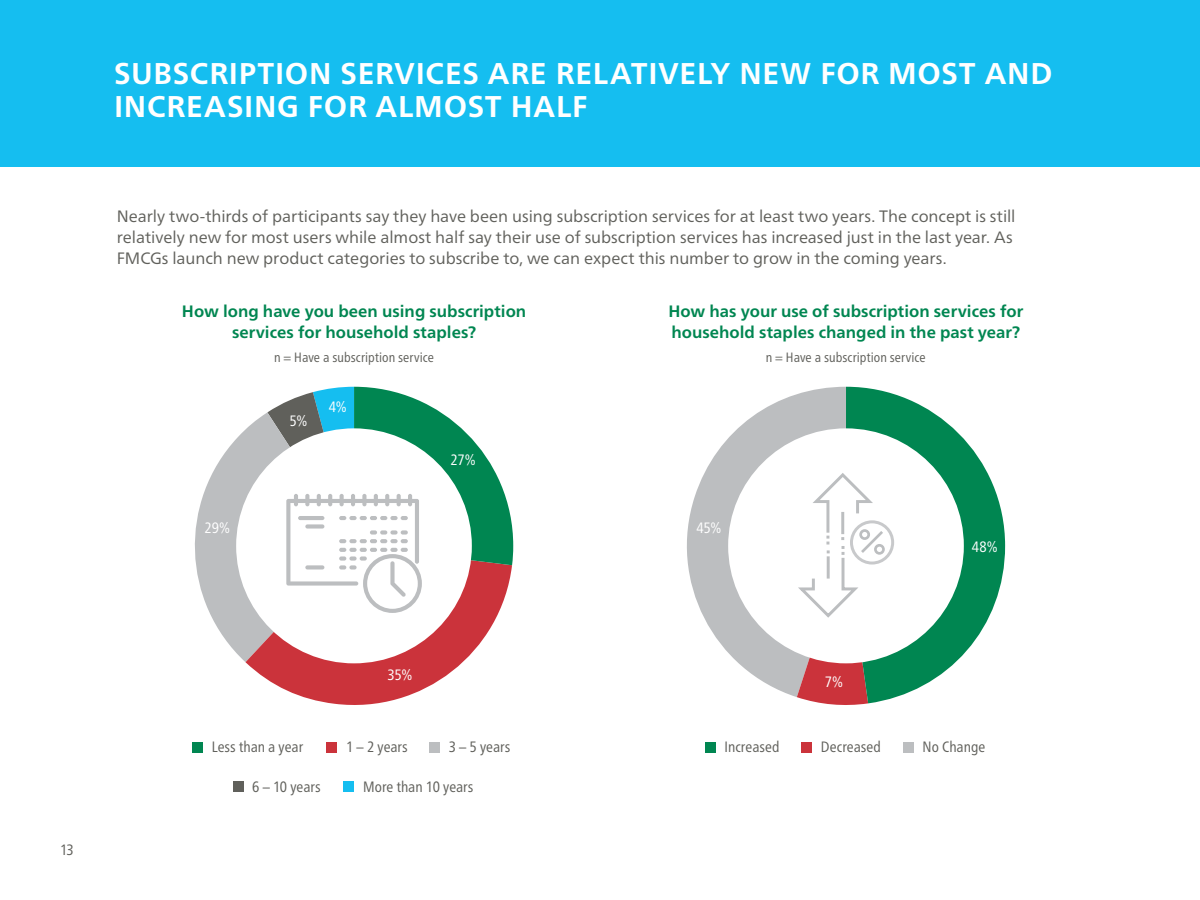
<style>
.page{position:relative;width:1200px;height:900px;background:#fff}
.page>*{position:absolute;margin:0;border:0;box-sizing:border-box;transform-origin:0 0}
.t1{font:700 30px/33px "Frutiger Neue LT Pro";letter-spacing:.02em;color:#fff}
.t2{font:16.5px/21px "Frutiger Neue LT Pro";letter-spacing:-.005em;color:#60605b}
.t3{font:700 16.5px/21px "Frutiger Neue LT Pro";color:#008651;text-align:center}
.t4{font:condensed 15px "Frutiger Neue LT Pro";color:#60605b}
.t5{font:condensed 15px "Frutiger Neue LT Pro";letter-spacing:-.02em;color:#fff}
.t6{font:condensed 13.5px "Frutiger Neue LT Pro";letter-spacing:.005em;color:#60605b}
</style>
<div class="page">
<div style="left:0;top:0;width:1200px;height:166px;background:#15bef0"></div>
<svg style="left:687px;top:387px;width:159px;height:309px;fill:#bcbec0"></svg>
<svg style="left:846px;top:387px;width:159px;height:313px;fill:#008651"></svg>
<svg style="left:195px;top:413px;width:72px;height:249px;fill:#bcbec0"></svg>
<svg style="left:246px;top:594px;width:253px;height:111px;fill:#cb333b"></svg>
<div style="left:192px;top:742px;width:11px;height:11px;background:#008651"></div>
<div style="left:705px;top:742px;width:11px;height:11px;background:#008651"></div>
<div style="left:801px;top:742px;width:11px;height:11px;background:#cb333b"></div>
<div style="left:903px;top:742px;width:11px;height:11px;background:#bcbec0"></div>
<div style="left:233px;top:781px;width:10px;height:11px;background:#60605b"></div>
<div style="left:344px;top:781px;width:10px;height:11px;background:#15bef0"></div>
<div style="left:327px;top:742px;width:10px;height:11px;background:#cb333b"></div>
<div style="left:429px;top:742px;width:11px;height:11px;background:#bcbec0"></div>
<div style="left:236px;top:428px;width:236px;height:235px;background:#fff;border-radius:50%"></div>
<div style="left:728px;top:428px;width:236px;height:235px;background:#fff;border-radius:50%"></div>
<svg style="left:267px;top:387px;width:246px;height:226px"></svg>
<div style="left:850px;top:520px;width:44px;height:45px;border:3px solid #bcbec0;border-radius:50%"></div>
<svg style="left:794px;top:473px;width:92px;height:232px"></svg>
<h1 class="t1" style="left:114px;top:57px;width:940px">SUBSCRIPTION SERVICES ARE RELATIVELY NEW FOR MOST AND<br>INCREASING FOR ALMOST HALF</h1>
<p class="t2" style="left:117px;top:205px;width:900px">Nearly two-thirds of participants say they have been using subscription services for at least two years. The concept is still relatively new for most users while almost half say their use of subscription services has increased just in the last year. As<br>FMCGs launch new product categories to subscribe to, we can expect this number to grow in the coming years.</p>
<p class="t3" style="left:182px;top:301px;width:346px">How long have you been using subscription services for household staples?</p>
<p class="t6" style="left:274px;top:350px;width:161px">n = Have a subscription service</p>
<p class="t3" style="left:668px;top:301px;width:356px;text-align:left">How has your use of subscription services for household staples changed in the past year?</p>
<p class="t6" style="left:766px;top:350px;width:161px">n = Have a subscription service</p>
<p class="t5" style="left:204px;top:519px;width:27px">29%</p>
<p class="t5" style="left:289px;top:412px;width:20px">5%</p>
<p class="t5" style="left:329px;top:398px;width:19px">4%</p>
<p class="t5" style="left:451px;top:451px;width:27px">27%</p>
<p class="t5" style="left:696px;top:519px;width:27px">45%</p>
<p class="t5" style="left:972px;top:538px;width:27px">48%</p>
<p class="t4" style="left:60px;top:841px;width:15px">13</p>
<p class="t5" style="left:388px;top:666px;width:26px">35%</p>
<p class="t5" style="left:825px;top:673px;width:20px">7%</p>
<p class="t4" style="left:212px;top:738px;width:93px">Less than a year</p>
<p class="t4" style="left:725px;top:738px;width:56px">Increased</p>
<p class="t4" style="left:821px;top:738px;width:61px">Decreased</p>
<p class="t4" style="left:923px;top:738px;width:64px">No Change</p>
<p class="t4" style="left:252px;top:778px;width:70px">6 – 10 years</p>
<p class="t4" style="left:363px;top:778px;width:112px">More than 10 years</p>
<p class="t4" style="left:346px;top:738px;width:63px">1 – 2 years</p>
<p class="t4" style="left:449px;top:738px;width:63px">3 – 5 years</p>
</div>
